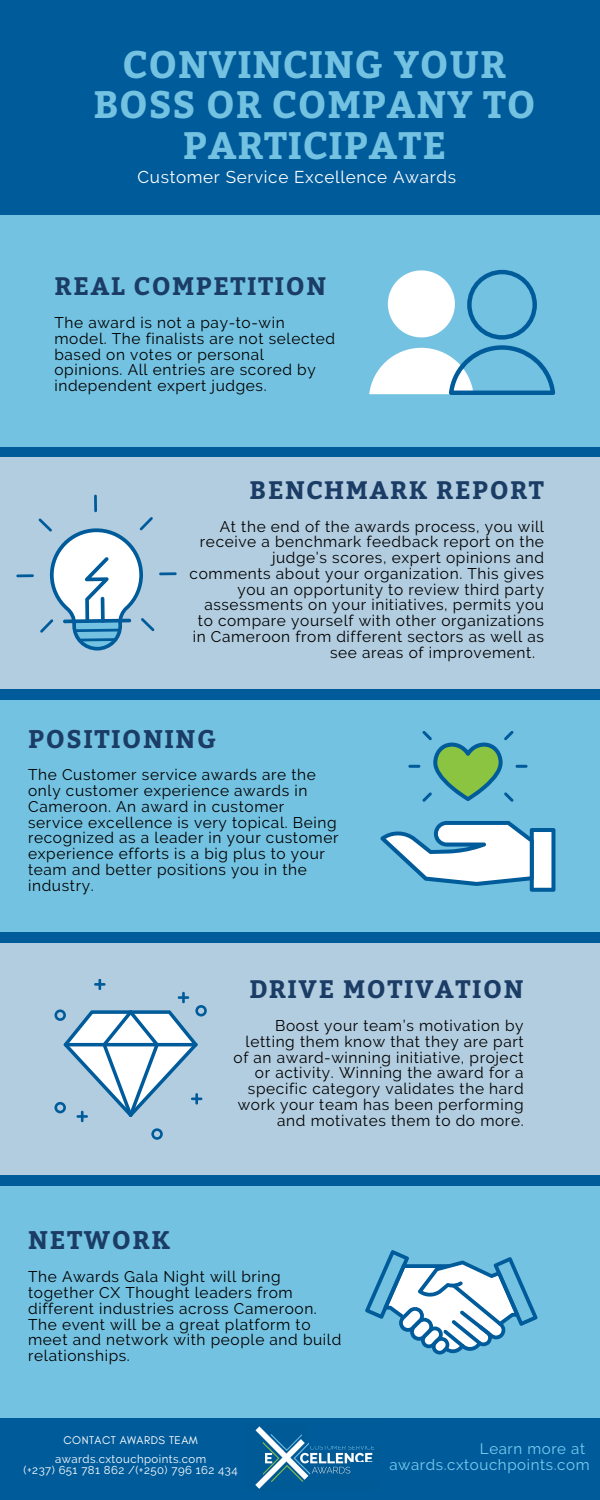
<style>
.page{position:relative;width:600px;height:1500px;background:#005b9a}
.page>*{position:absolute;margin:0;border:0;box-sizing:border-box;transform-origin:0 0}
.t1{font:700 38.2px/40.5px "Bitter";letter-spacing:.02em;color:#74c2e1;text-align:center}
.t2{font:700 25.4px "Bitter";letter-spacing:.06em;color:#1b3c65}
.t3{font:700 25.2px "Bitter";letter-spacing:.06em;color:#1b3c65}
.t4{font:17.1px "Raleway";letter-spacing:.04em;color:#fff}
.t5{font:15.5px/15.8px "Raleway";letter-spacing:.04em;color:#000}
.t6{font:15.1px/15.4px "Raleway";letter-spacing:.04em;color:#7acdf1;text-align:right}
.t7{font:11.4px "Raleway";letter-spacing:.04em;color:#fff}
.t8{font:11.4px "Glacial Indifference";letter-spacing:.04em;color:#fff}
</style>
<div class="page">
<div style="left:0;top:216px;width:600px;height:231px;background:#74c2e1"></div>
<div style="left:0;top:457px;width:600px;height:231px;background:#b2cde0"></div>
<hr style="left:159px;top:572px;width:18px;height:3px;background:#005b9a">
<hr style="left:16px;top:574px;width:18px;height:3px;background:#005b9a">
<hr style="left:94px;top:495px;width:3px;height:17px;background:#005b9a">
<svg style="left:39px;top:517px;width:115px;height:134px"></svg>
<div style="left:0;top:700px;width:600px;height:232px;background:#74c2e1"></div>
<svg style="left:381px;top:821px;width:174px;height:71px"></svg>
<svg style="left:408px;top:731px;width:120px;height:71px"></svg>
<div style="left:0;top:943px;width:600px;height:232px;background:#b2cde0"></div>
<svg style="left:151px;top:1128px;width:12px;height:12px"></svg>
<svg style="left:54px;top:979px;width:153px;height:143px"></svg>
<div style="left:0;top:1186px;width:600px;height:232px;background:#74c2e1"></div>
<svg style="left:365px;top:1250px;width:173px;height:104px"></svg>
<svg style="left:369px;top:270px;width:186px;height:125px"></svg>
<img style="left:255px;top:1426px;width:120px;height:63px">
<div style="left:351px;top:1463px;width:60px;height:17px;background:#005b9a"></div>
<div style="left:309px;top:1424px;width:89px;height:21px;background:#005b9a"></div>
<p class="t1" style="left:93px;top:42px;width:444px">CONVINCING YOUR<br>BOSS OR COMPANY TO<br>PARTICIPATE</p>
<h2 class="t4" style="left:137px;top:167px;width:320px">Customer Service Excellence Awards</h2>
<p class="t3" style="left:54px;top:268px;width:273px">REAL COMPETITION</p>
<h3 class="t5" style="left:54px;top:315px;width:282px">The award is not a pay-to-win model. The finalists are not selected based on votes or personal opinions. All entries are scored by independent expert judges.</h3>
<p class="t3" style="left:250px;top:471px;width:296px">BENCHMARK REPORT</p>
<h3 class="t5" style="left:220px;top:518px;width:326px">At the end of the awards process, you will</h3>
<h3 class="t5" style="left:200px;top:534px;width:346px">receive a benchmark feedback report on the</h3>
<h3 class="t5" style="left:272px;top:550px;width:274px">judge’s scores, expert opinions and</h3>
<h3 class="t5" style="left:190px;top:566px;width:356px">comments about your organization. This gives</h3>
<h3 class="t5" style="left:237px;top:581px;width:308px">you an opportunity to review third party</h3>
<h3 class="t5" style="left:204px;top:597px;width:341px">assessments on your initiatives, permits you</h3>
<h3 class="t5" style="left:198px;top:613px;width:348px">to compare yourself with other organizations</h3>
<h3 class="t5" style="left:193px;top:629px;width:353px">in Cameroon from different sectors as well as</h3>
<h3 class="t5" style="left:330px;top:644px;width:206px">see areas of improvement.</h3>
<h3 class="t2" style="left:28px;top:720px;width:189px">POSITIONING</h3>
<h2 class="t5" style="left:28px;top:767px;width:312px">The Customer service awards are the only customer experience awards in Cameroon. An award in customer service excellence is very topical. Being recognized as a leader in your customer experience efforts is a big plus to your team and better positions you in the industry.</h2>
<h3 class="t3" style="left:249px;top:971px;width:276px">DRIVE MOTIVATION</h3>
<h3 class="t2" style="left:28px;top:1222px;width:143px">NETWORK</h3>
<h1 class="t5" style="left:234px;top:1018px;width:292px;text-align:right">Boost your team’s motivation by letting them know that they are part of an award-winning initiative, project or activity. Winning the award for a specific category validates the hard work your team has been performing and motivates them to do more.</h1>
<h2 class="t5" style="left:28px;top:1269px;width:315px">The Awards Gala Night will bring together CX Thought leaders from different industries across Cameroon.<br>The event will be a great platform to meet and network with people and build relationships.</h2>
<h2 class="t8" style="left:64px;top:1434px;width:136px">CONTACT AWARDS TEAM</h2>
<h3 class="t7" style="left:55px;top:1452px;width:153px">awards.cxtouchpoints.com</h3>
<p class="t7" style="left:24px;top:1463px;width:216px">(+237) 651 781 862 /(+250) 796 162 434</p>
<h2 class="t6" style="left:389px;top:1441px;width:202px">Learn more at awards.cxtouchpoints.com</h2>
</div>
